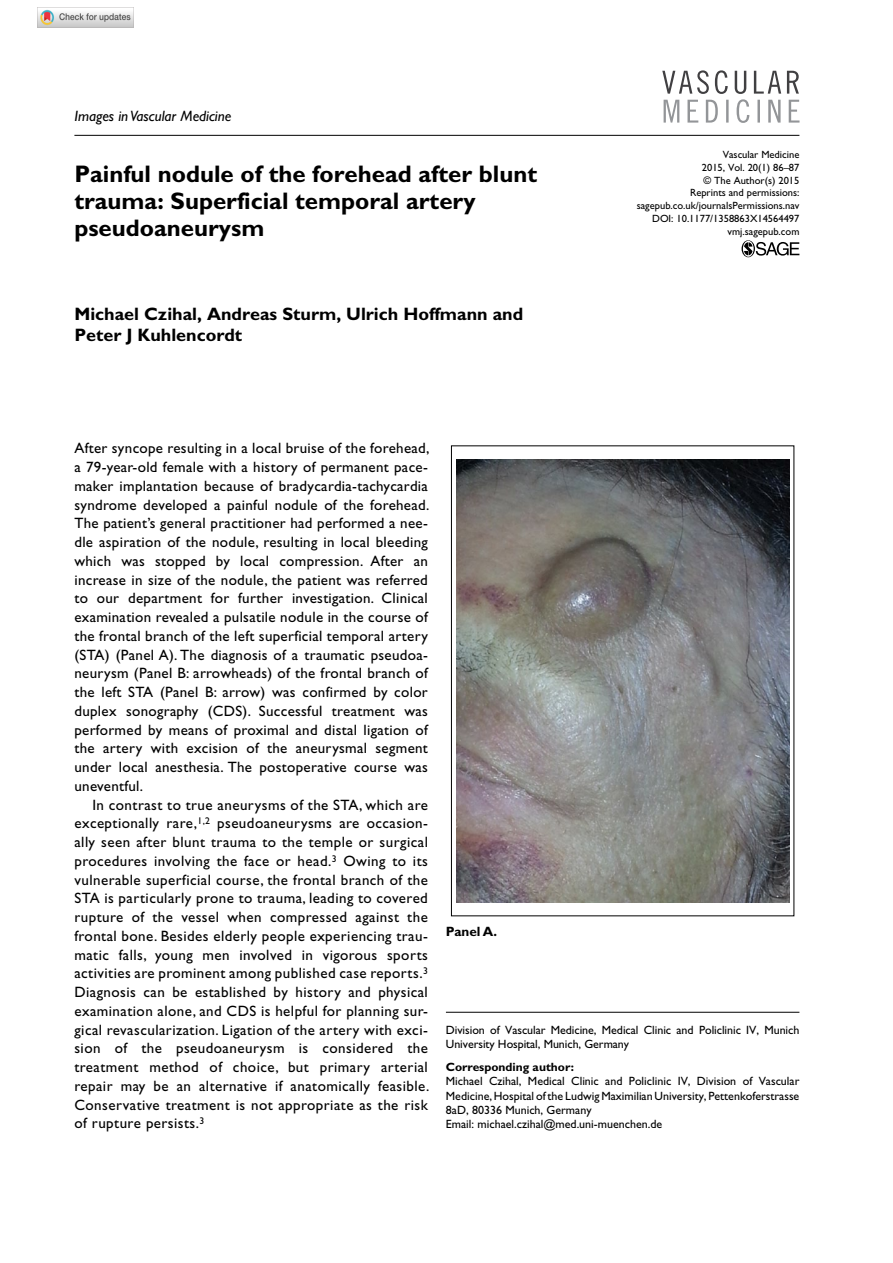
<style>
.page{position:relative;width:893px;height:1263px;background:#fff}
.page>*{position:absolute;margin:0;border:0;box-sizing:border-box;transform-origin:0 0}
.t1{font:700 24px/27px "Gill Sans Std";color:#000}
.t2{font:700 18px/21px "Gill Sans Std";color:#000}
.t3{font:15px/18.8px "Gill Sans Std";letter-spacing:.02em;color:#000;text-align:justify}
.t4{font:italic 15px "Gill Sans Std";color:#000}
.t5{font:700 13.5px "Gill Sans Std";color:#000}
.t6{font:12px/14.2px "Gill Sans Std";color:#000}
.t7{font:700 12px "Gill Sans Std";color:#000}
.t8{font:10.5px/12.8px "Gill Sans Std";color:#000;text-align:right}
</style>
<div class="page">
<svg style="left:742px;top:240px;width:57px;height:17px"></svg>
<svg style="left:662px;top:70px;width:137px;height:53px"></svg>
<hr style="left:74px;top:135px;width:725px;height:1px;background:#000">
<hr style="left:446px;top:1012px;width:353px;height:1px;background:#000">
<svg style="left:37px;top:7px;width:6px;height:19px"></svg>
<img style="left:456px;top:459px;width:333px;height:444px">
<img style="left:38px;top:8px;width:96px;height:19px">
<p class="t4" style="left:74px;top:108px;width:158px">Images in Vascular Medicine</p>
<h1 class="t1" style="left:74px;top:161px;width:464px">Painful nodule of the forehead after blunt trauma: Superficial temporal artery pseudoaneurysm</h1>
<p class="t2" style="left:74px;top:304px;width:450px">Michael Czihal, Andreas Sturm, Ulrich Hoffmann and<br>Peter J Kuhlencordt</p>
<p class="t8" style="left:637px;top:148px;width:164px">Vascular Medicine<br>2015, Vol. 20(1) 86–87<br>© The Author(s) 2015<br>Reprints and permissions: sagepub.co.uk/journalsPermissions.nav<br>DOI: 10.1177/1358863X14564497 vmj.sagepub.com</p>
<p class="t3" style="left:74px;top:439px;width:356px">After syncope resulting in a local bruise of the forehead, a 79-year-old female with a history of permanent pace&shy;maker implantation because of bradycardia-tachycardia syndrome developed a painful nodule of the forehead.<br>The patient’s general practitioner had performed a nee&shy;dle aspiration of the nodule, resulting in local bleeding which was stopped by local compression. After an increase in size of the nodule, the patient was referred to our department for further investigation. Clinical examination revealed a pulsatile nodule in the course of the frontal branch of the left superficial temporal artery (STA) (Panel A). The diagnosis of a traumatic pseudoa&shy;neurysm (Panel B: arrowheads) of the frontal branch of the left STA (Panel B: arrow) was confirmed by color duplex sonography (CDS). Successful treatment was performed by means of proximal and distal ligation of the artery with excision of the aneurysmal segment under local anesthesia. The postoperative course was uneventful.</p>
<p class="t3" style="left:74px;top:795px;width:357px;text-indent:18px">In contrast to true aneurysms of the STA, which are exceptionally rare,<sup>1,2</sup> pseudoaneurysms are occasion&shy;ally seen after blunt trauma to the temple or surgical procedures involving the face or head.<sup>3</sup> Owing to its vulnerable superficial course, the frontal branch of the STA is particularly prone to trauma, leading to covered rupture of the vessel when compressed against the frontal bone. Besides elderly people experiencing trau&shy;matic falls, young men involved in vigorous sports activities are prominent among published case reports.<sup>3<br></sup>Diagnosis can be established by history and physical examination alone, and CDS is helpful for planning sur&shy;gical revascularization. Ligation of the artery with exci&shy;sion of the pseudoaneurysm is considered the treatment method of choice, but primary arterial repair may be an alternative if anatomically feasible.<br>Conservative treatment is not appropriate as the risk of rupture persists.<sup>3</sup></p>
<p class="t5" style="left:446px;top:924px;width:53px">Panel A.</p>
<p class="t6" style="left:446px;top:1022px;width:355px">Division of Vascular Medicine, Medical Clinic and Policlinic IV, Munich<br>University Hospital, Munich, Germany</p>
<p class="t7" style="left:446px;top:1060px;width:130px">Corresponding author:</p>
<p class="t6" style="left:446px;top:1074px;width:355px">Michael Czihal, Medical Clinic and Policlinic IV, Division of Vascular Medicine, Hospital of the Ludwig Maximilian University, Pettenkoferstrasse 8aD, 80336 Munich, Germany<br>Email: michael.czihal@med.uni-muenchen.de</p>
</div>
